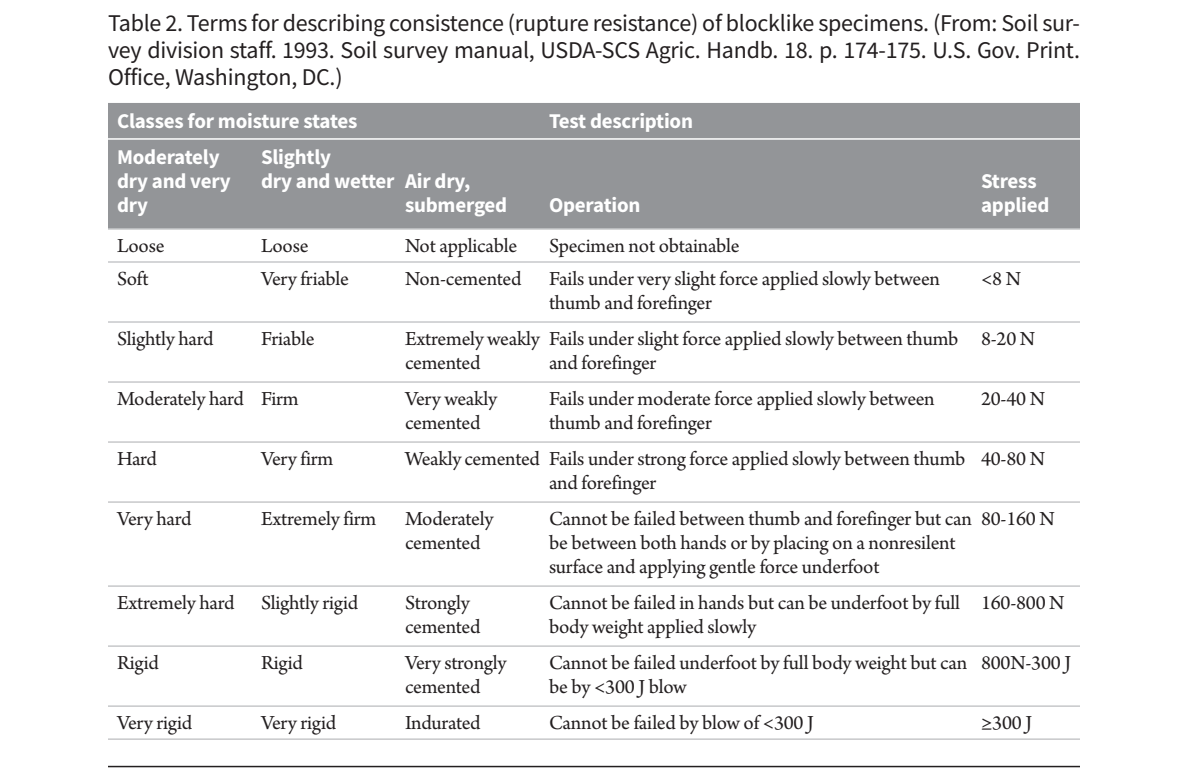
<style>
.page{position:relative;width:1188px;height:770px;background:#fff}
.page>*{position:absolute;margin:0;border:0;box-sizing:border-box;transform-origin:0 0}
.Table_Title{font:24px/27px "Source Sans Pro";letter-spacing:-.01em;color:#231f20;text-align:justify}
.Table_body{font:21px/24px "Arno Pro";letter-spacing:-.01em;color:#231f20}
.Table_Headers{font:700 21px/24px "Source Sans Pro";letter-spacing:-.01em;color:#fff}
</style>
<div class="page">
<hr style="left:108px;top:766px;width:972px;height:1px;background:#231f20">
<div style="left:108px;top:103px;width:972px;height:125px;background:#939598"></div>
<hr style="left:108px;top:228px;width:144px;height:2px;background:#c7c8ca">
<hr style="left:252px;top:228px;width:144px;height:2px;background:#c7c8ca">
<hr style="left:396px;top:228px;width:144px;height:2px;background:#c7c8ca">
<hr style="left:540px;top:228px;width:432px;height:2px;background:#c7c8ca">
<hr style="left:972px;top:228px;width:108px;height:2px;background:#c7c8ca">
<hr style="left:108px;top:261px;width:144px;height:2px;background:#c7c8ca">
<hr style="left:252px;top:261px;width:144px;height:2px;background:#c7c8ca">
<hr style="left:396px;top:261px;width:144px;height:2px;background:#c7c8ca">
<hr style="left:540px;top:261px;width:432px;height:2px;background:#c7c8ca">
<hr style="left:972px;top:261px;width:108px;height:2px;background:#c7c8ca">
<hr style="left:108px;top:321px;width:144px;height:2px;background:#c7c8ca">
<hr style="left:252px;top:321px;width:144px;height:2px;background:#c7c8ca">
<hr style="left:396px;top:321px;width:144px;height:2px;background:#c7c8ca">
<hr style="left:540px;top:321px;width:432px;height:2px;background:#c7c8ca">
<hr style="left:972px;top:321px;width:108px;height:2px;background:#c7c8ca">
<hr style="left:108px;top:381px;width:144px;height:2px;background:#c7c8ca">
<hr style="left:252px;top:381px;width:144px;height:2px;background:#c7c8ca">
<hr style="left:396px;top:381px;width:144px;height:2px;background:#c7c8ca">
<hr style="left:540px;top:381px;width:432px;height:2px;background:#c7c8ca">
<hr style="left:972px;top:381px;width:108px;height:2px;background:#c7c8ca">
<hr style="left:108px;top:441px;width:144px;height:2px;background:#c7c8ca">
<hr style="left:252px;top:441px;width:144px;height:2px;background:#c7c8ca">
<hr style="left:396px;top:441px;width:144px;height:2px;background:#c7c8ca">
<hr style="left:540px;top:441px;width:432px;height:2px;background:#c7c8ca">
<hr style="left:972px;top:441px;width:108px;height:2px;background:#c7c8ca">
<hr style="left:108px;top:501px;width:144px;height:2px;background:#c7c8ca">
<hr style="left:252px;top:501px;width:144px;height:2px;background:#c7c8ca">
<hr style="left:396px;top:501px;width:144px;height:2px;background:#c7c8ca">
<hr style="left:540px;top:501px;width:432px;height:2px;background:#c7c8ca">
<hr style="left:972px;top:501px;width:108px;height:2px;background:#c7c8ca">
<hr style="left:108px;top:585px;width:144px;height:2px;background:#c7c8ca">
<hr style="left:252px;top:585px;width:144px;height:2px;background:#c7c8ca">
<hr style="left:396px;top:585px;width:144px;height:2px;background:#c7c8ca">
<hr style="left:540px;top:585px;width:432px;height:2px;background:#c7c8ca">
<hr style="left:972px;top:585px;width:108px;height:2px;background:#c7c8ca">
<hr style="left:108px;top:645px;width:144px;height:2px;background:#c7c8ca">
<hr style="left:252px;top:645px;width:144px;height:2px;background:#c7c8ca">
<hr style="left:396px;top:645px;width:144px;height:2px;background:#c7c8ca">
<hr style="left:540px;top:645px;width:432px;height:2px;background:#c7c8ca">
<hr style="left:972px;top:645px;width:108px;height:2px;background:#c7c8ca">
<hr style="left:108px;top:705px;width:144px;height:2px;background:#c7c8ca">
<hr style="left:252px;top:705px;width:144px;height:2px;background:#c7c8ca">
<hr style="left:396px;top:705px;width:144px;height:2px;background:#c7c8ca">
<hr style="left:540px;top:705px;width:432px;height:2px;background:#c7c8ca">
<hr style="left:972px;top:705px;width:108px;height:2px;background:#c7c8ca">
<hr style="left:108px;top:738px;width:144px;height:2px;background:#c7c8ca">
<hr style="left:252px;top:738px;width:144px;height:2px;background:#c7c8ca">
<hr style="left:396px;top:738px;width:144px;height:2px;background:#c7c8ca">
<hr style="left:540px;top:738px;width:432px;height:2px;background:#c7c8ca">
<hr style="left:972px;top:738px;width:108px;height:2px;background:#c7c8ca">
<hr style="left:108px;top:138px;width:144px;height:2px;background:#fff">
<hr style="left:252px;top:138px;width:144px;height:2px;background:#fff">
<hr style="left:396px;top:138px;width:144px;height:2px;background:#fff">
<hr style="left:540px;top:138px;width:432px;height:2px;background:#fff">
<hr style="left:972px;top:138px;width:108px;height:2px;background:#fff">
<p class="Table_Title" style="left:108px;top:9px;width:974px">Table 2. Terms for describing consistence (rupture resistance) of blocklike specimens. (From: Soil sur&shy;vey division staff. 1993. Soil survey manual, USDA-SCS Agric. Handb. 18. p. 174-175. U.S. Gov. Print.<br>Office, Washington, DC.)</p>
<p class="Table_Headers" style="left:117px;top:108px;width:242px">Classes for moisture states</p>
<p class="Table_Headers" style="left:549px;top:108px;width:146px">Test description</p>
<p class="Table_Headers" style="left:117px;top:144px;width:115px">Moderately dry and very dry</p>
<p class="Table_Headers" style="left:261px;top:144px;width:135px">Slightly<br>dry and wetter</p>
<p class="Table_Headers" style="left:405px;top:168px;width:104px">Air dry, submerged</p>
<p class="Table_Headers" style="left:981px;top:168px;width:70px">Stress applied</p>
<p class="Table_Headers" style="left:549px;top:192px;width:93px">Operation</p>
<p class="Table_body" style="left:117px;top:235px;width:49px">Loose</p>
<p class="Table_body" style="left:261px;top:235px;width:49px">Loose</p>
<p class="Table_body" style="left:405px;top:235px;width:114px">Not applicable</p>
<p class="Table_body" style="left:549px;top:235px;width:192px">Specimen not obtainable</p>
<p class="Table_body" style="left:117px;top:268px;width:33px">Soft</p>
<p class="Table_body" style="left:261px;top:268px;width:90px">Very friable</p>
<p class="Table_body" style="left:405px;top:268px;width:118px">Non-cemented</p>
<p class="Table_body" style="left:549px;top:268px;width:393px">Fails under very slight force applied slowly between thumb and forefinger</p>
<p class="Table_body" style="left:981px;top:268px;width:42px">&lt;8 N</p>
<p class="Table_body" style="left:117px;top:328px;width:98px">Slightly hard</p>
<p class="Table_body" style="left:261px;top:328px;width:55px">Friable</p>
<p class="Table_body" style="left:405px;top:328px;width:555px">Extremely weakly Fails under slight force applied slowly between thumb cemented</p>
<p class="Table_body" style="left:981px;top:328px;width:56px">8-20 N</p>
<p class="Table_body" style="left:549px;top:352px;width:109px">and forefinger</p>
<p class="Table_body" style="left:117px;top:388px;width:129px">Moderately hard</p>
<p class="Table_body" style="left:261px;top:388px;width:39px">Firm</p>
<p class="Table_body" style="left:405px;top:388px;width:94px">Very weakly cemented</p>
<p class="Table_body" style="left:549px;top:388px;width:387px">Fails under moderate force applied slowly between thumb and forefinger</p>
<p class="Table_body" style="left:981px;top:388px;width:66px">20-40 N</p>
<p class="Table_body" style="left:117px;top:448px;width:42px">Hard</p>
<p class="Table_body" style="left:261px;top:448px;width:74px">Very firm</p>
<p class="Table_body" style="left:405px;top:448px;width:562px">Weakly cemented Fails under strong force applied slowly between thumb</p>
<p class="Table_body" style="left:549px;top:472px;width:109px">and forefinger</p>
<p class="Table_body" style="left:981px;top:448px;width:66px">40-80 N</p>
<p class="Table_body" style="left:117px;top:508px;width:76px">Very hard</p>
<p class="Table_body" style="left:261px;top:508px;width:117px">Extremely firm</p>
<p class="Table_body" style="left:405px;top:508px;width:90px">Moderately cemented</p>
<p class="Table_body" style="left:549px;top:508px;width:507px">Cannot be failed between thumb and forefinger but can 80-160 N be between both hands or by placing on a nonresilent<br>surface and applying gentle force underfoot</p>
<p class="Table_body" style="left:117px;top:592px;width:119px">Extremely hard</p>
<p class="Table_body" style="left:261px;top:592px;width:99px">Slightly rigid</p>
<p class="Table_body" style="left:405px;top:592px;width:77px">Strongly cemented</p>
<p class="Table_body" style="left:549px;top:592px;width:413px">Cannot be failed in hands but can be underfoot by full body weight applied slowly</p>
<p class="Table_body" style="left:981px;top:592px;width:85px">160-800 N</p>
<p class="Table_body" style="left:117px;top:652px;width:44px">Rigid</p>
<p class="Table_body" style="left:261px;top:652px;width:44px">Rigid</p>
<p class="Table_body" style="left:405px;top:652px;width:103px">Very strongly cemented</p>
<p class="Table_body" style="left:549px;top:652px;width:420px">Cannot be failed underfoot by full body weight but can be by &lt;300 J blow</p>
<p class="Table_body" style="left:981px;top:652px;width:92px">800N-300 J</p>
<p class="Table_body" style="left:117px;top:712px;width:77px">Very rigid</p>
<p class="Table_body" style="left:261px;top:712px;width:77px">Very rigid</p>
<p class="Table_body" style="left:405px;top:712px;width:77px">Indurated</p>
<p class="Table_body" style="left:549px;top:712px;width:266px">Cannot be failed by blow of &lt;300 J</p>
<p class="Table_body" style="left:981px;top:712px;width:53px">≥300 J</p>
</div>
